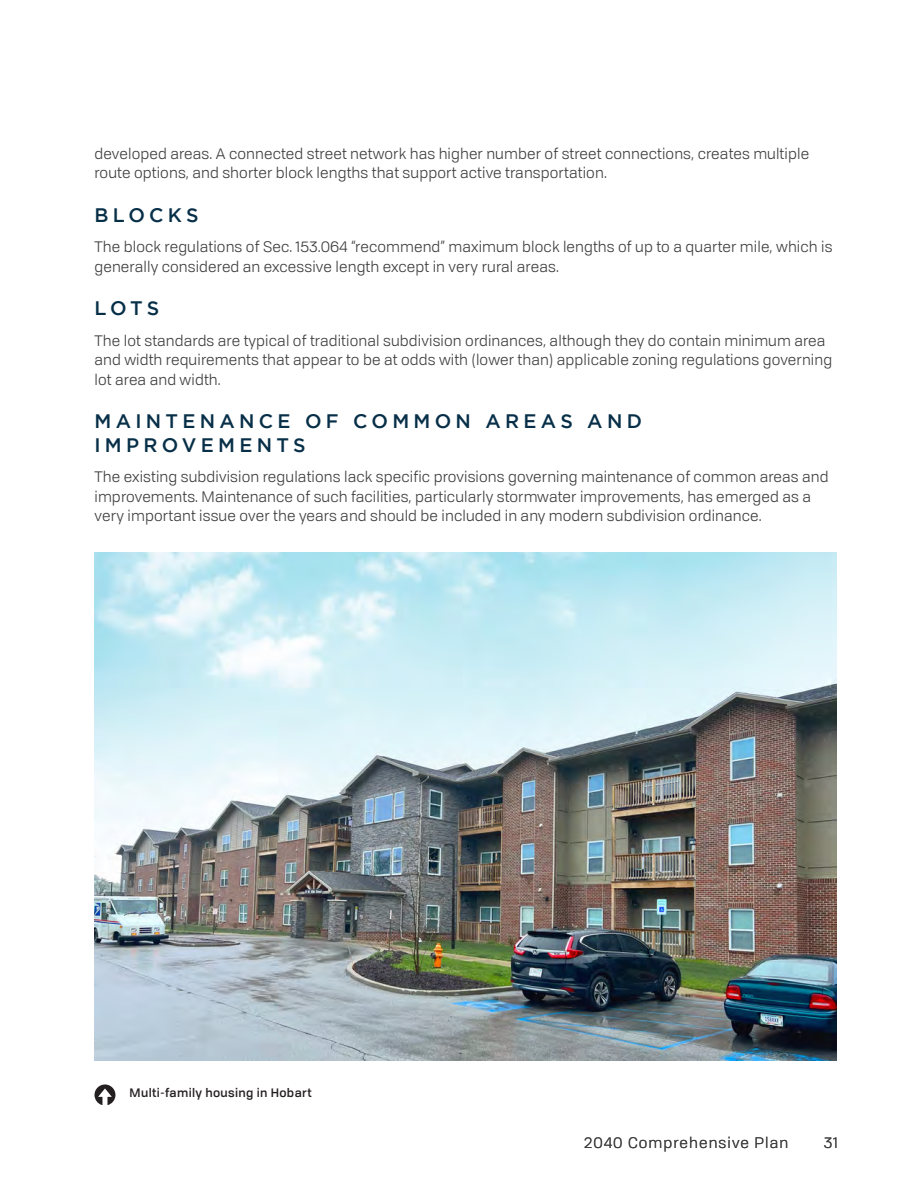
<style>
.page{position:relative;width:918px;height:1188px;background:#fff}
.page>*{position:absolute;margin:0;border:0;box-sizing:border-box;transform-origin:0 0}
.t1{font:500 19.5px/23.4px "Gotham";letter-spacing:.22em;color:#072f48}
.Body_Text_-_Main{font:15px/19.5px "Tofino";letter-spacing:.01em;color:#3e3e3f}
.Body_Text_-_Main-2{font:15px "Tofino";letter-spacing:.075em;color:#3e3e3f}
.Caption_text{font:500 12px "Tofino";letter-spacing:.03em;color:#231f20}
</style>
<div class="page">
<img style="left:94px;top:553px;width:743px;height:507px">
<svg style="left:95px;top:1084px;width:20px;height:21px"></svg>
<p class="Body_Text_-_Main" style="left:94px;top:143px;width:716px">developed areas. A connected street network has higher number of street connections, creates multiple route options, and shorter block lengths that support active transportation.</p>
<h4 class="t1" style="left:94px;top:203px;width:106px">BLOCKS</h4>
<p class="Body_Text_-_Main" style="left:94px;top:236px;width:740px">The block regulations of Sec. 153.064 “recommend” maximum block lengths of up to a quarter mile, which is generally considered an excessive length except in very rural areas.</p>
<h4 class="t1" style="left:94px;top:296px;width:66px">LOTS</h4>
<p class="Body_Text_-_Main" style="left:94px;top:330px;width:739px">The lot standards are typical of traditional subdivision ordinances, although they do contain minimum area and width requirements that appear to be at odds with (lower than) applicable zoning regulations governing lot area and width.</p>
<h4 class="t1" style="left:94px;top:409px;width:549px">MAINTENANCE OF COMMON AREAS AND<br>IMPROVEMENTS</h4>
<p class="Body_Text_-_Main" style="left:94px;top:466px;width:736px">The existing subdivision regulations lack specific provisions governing maintenance of common areas and improvements. Maintenance of such facilities, particularly stormwater improvements, has emerged as a very important issue over the years and should be included in any modern subdivision ordinance.</p>
<p class="Caption_text" style="left:130px;top:1083px;width:183px">Multi-family housing in Hobart</p>
<p class="Body_Text_-_Main-2" style="left:585px;top:1132px;width:205px">2040 Comprehensive Plan</p>
<p class="Body_Text_-_Main" style="left:824px;top:1132px;width:16px">31</p>
</div>
